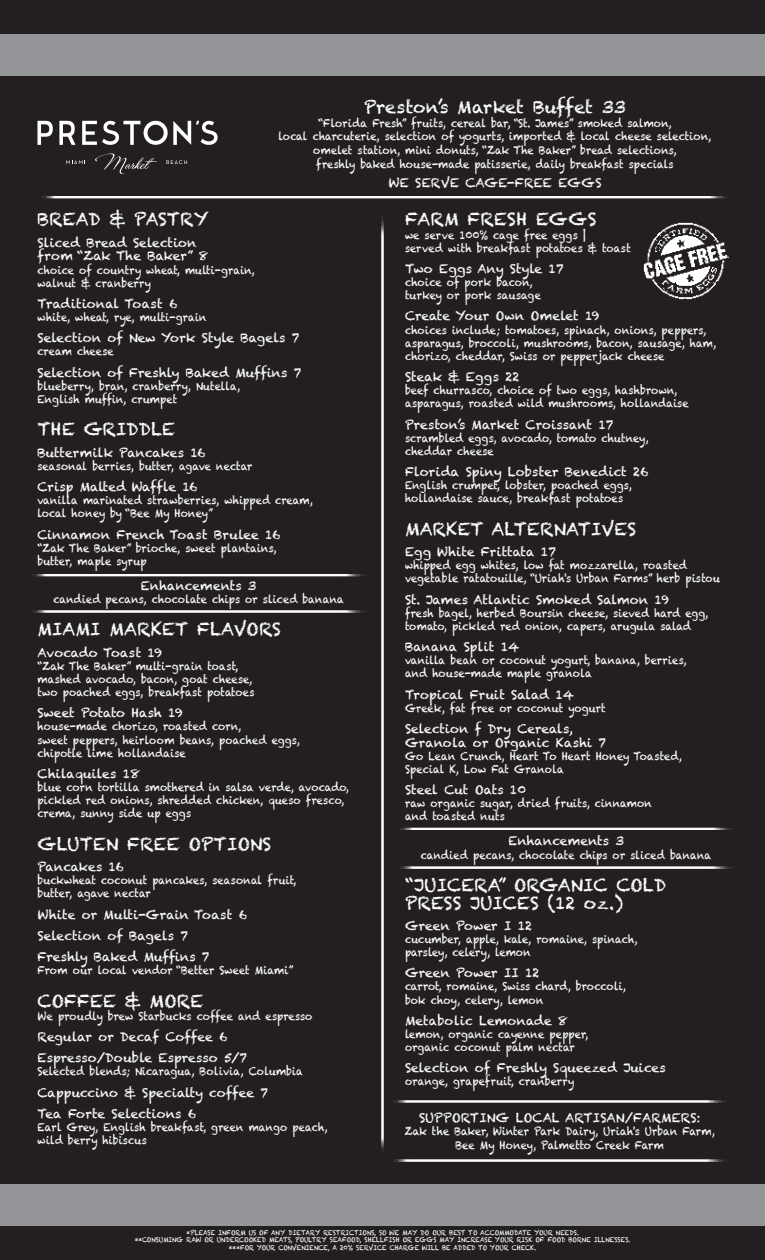
<style>
.page{position:relative;width:765px;height:1260px;background:#231f20}
.page>*{position:absolute;margin:0;border:0;box-sizing:border-box;transform-origin:0 0}
.t1{font:17.5px/17.5px "Chalkduster";color:#fff}
.t2{font:12.5px/21.2px "Chalkduster";color:#fff}
.t3{font:12.5px "Chalkduster";letter-spacing:-.03em;color:#fff}
.t4{font:11.25px/13.1px "Chalkduster";color:#fff;scale:.9 1}
.t5{font:6.88px/7.5px "Chalkduster";color:#fff;text-align:center;scale:.9 1}
</style>
<div class="page">
<hr style="left:38px;top:196px;width:694px;height:2px;background:#fff">
<img style="left:643px;top:222px;width:86px;height:78px">
<svg style="left:38px;top:121px;width:15px;height:24px"></svg>
<svg style="left:59px;top:121px;width:17px;height:24px"></svg>
<svg style="left:82px;top:121px;width:136px;height:24px"></svg>
<svg style="left:66px;top:160px;width:19px;height:4px"></svg>
<svg style="left:166px;top:160px;width:21px;height:4px"></svg>
<svg style="left:95px;top:154px;width:62px;height:20px"></svg>
<hr style="left:29px;top:574px;width:340px;height:2px;background:#fff">
<hr style="left:396px;top:828px;width:340px;height:2px;background:#fff">
<hr style="left:396px;top:866px;width:340px;height:3px;background:#fff">
<hr style="left:29px;top:610px;width:340px;height:3px;background:#fff">
<hr style="left:381px;top:212px;width:3px;height:943px;background:#fff">
<hr style="left:390px;top:1100px;width:340px;height:3px;background:#fff">
<hr style="left:390px;top:1159px;width:340px;height:3px;background:#fff">
<div style="left:0;top:34px;width:765px;height:42px;background:#939598"></div>
<div style="left:0;top:1184px;width:765px;height:42px;background:#939598"></div>
<h1 class="t1" style="left:364px;top:98px;width:263px">Preston’s Market Buffet 33</h1>
<p class="t4" style="left:279px;top:116px;width:482px;line-height:13.8px;text-align:center">“Florida Fresh” fruits, cereal bar, “St. James” smoked salmon,<br>local charcuterie, selection of yogurts, imported &amp; local cheese selection, omelet station, mini donuts, “Zak The Baker” bread selections,<br>freshly baked house-made patisserie, daily breakfast specials</p>
<p class="t2" style="left:388px;top:172px;width:215px">WE SERVE CAGE-FREE EGGS</p>
<h1 class="t1" style="left:38px;top:211px;width:173px">BREAD &amp; PASTRY</h1>
<p class="t2" style="left:38px;top:235px;width:173px;line-height:13.8px">Sliced Bread Selection from “Zak The Baker” 8</p>
<p class="t4" style="left:38px;top:263px;width:243px">choice of country wheat, multi-grain, walnut &amp; cranberry</p>
<p class="t2" style="left:38px;top:293px;width:141px">Traditional Toast 6</p>
<p class="t4" style="left:38px;top:311px;width:189px">white, wheat, rye, multi-grain</p>
<p class="t2" style="left:38px;top:327px;width:263px">Selection of New York Style Bagels 7</p>
<p class="t4" style="left:38px;top:345px;width:86px">cream cheese</p>
<p class="t2" style="left:38px;top:362px;width:265px">Selection of Freshly Baked Muffins 7</p>
<p class="t4" style="left:38px;top:379px;width:227px">blueberry, bran, cranberry, Nutella,<br>English muffin, crumpet</p>
<h1 class="t1" style="left:38px;top:421px;width:139px">THE GRIDDLE</h1>
<p class="t2" style="left:38px;top:442px;width:170px">Buttermilk Pancakes 16</p>
<p class="t4" style="left:38px;top:459px;width:240px">seasonal berries, butter, agave nectar</p>
<p class="t2" style="left:38px;top:476px;width:162px">Crisp Malted Waffle 16</p>
<p class="t4" style="left:38px;top:494px;width:308px">vanilla marinated strawberries, whipped cream, local honey by “Bee My Honey”</p>
<p class="t2" style="left:38px;top:524px;width:244px">Cinnamon French Toast Brulee 16</p>
<p class="t4" style="left:38px;top:541px;width:267px">“Zak The Baker” brioche, sweet plantains, butter, maple syrup</p>
<p class="t2" style="left:141px;top:575px;width:117px">Enhancements 3</p>
<p class="t4" style="left:53px;top:592px;width:324px">candied pecans, chocolate chips or sliced banana</p>
<h1 class="t1" style="left:38px;top:621px;width:245px">MIAMI MARKET FLAVORS</h1>
<p class="t2" style="left:38px;top:642px;width:126px">Avocado Toast 19</p>
<p class="t4" style="left:38px;top:659px;width:243px">“Zak The Baker” multi-grain toast, mashed avocado, bacon, goat cheese, two poached eggs, breakfast potatoes</p>
<p class="t2" style="left:38px;top:702px;width:147px">Sweet Potato Hash 19</p>
<p class="t4" style="left:38px;top:720px;width:293px">house-made chorizo, roasted corn,<br>sweet peppers, heirloom beans, poached eggs, chipotle lime hollandaise</p>
<p class="t2" style="left:38px;top:763px;width:104px">Chilaquiles 18</p>
<p class="t4" style="left:38px;top:781px;width:348px">blue corn tortilla smothered in salsa verde, avocado, pickled red onions, shredded chicken, queso fresco, crema, sunny side up eggs</p>
<h1 class="t1" style="left:38px;top:835px;width:235px">GLUTEN FREE OPTIONS</h1>
<p class="t3" style="left:38px;top:859px;width:88px">Pancakes 16</p>
<p class="t4" style="left:38px;top:874px;width:289px">buckwheat coconut pancakes, seasonal fruit, butter, agave nectar</p>
<p class="t2" style="left:38px;top:904px;width:211px">White or Multi-Grain Toast 6<br>Selection of Bagels 7<br>Freshly Baked Muffins 7</p>
<p class="t4" style="left:38px;top:964px;width:286px">From our local vendor “Better Sweet Miami”</p>
<h1 class="t1" style="left:38px;top:992px;width:167px">COFFEE &amp; MORE</h1>
<p class="t4" style="left:38px;top:1009px;width:307px">We proudly brew Starbucks coffee and espresso</p>
<p class="t2" style="left:38px;top:1026px;width:211px">Regular or Decaf Coffee 6<br>Espresso/Double Espresso 5/7</p>
<p class="t4" style="left:38px;top:1065px;width:297px">Selected blends; Nicaragua, Bolivia, Columbia</p>
<p class="t2" style="left:38px;top:1082px;width:232px">Cappuccino &amp; Specialty coffee 7<br>Tea Forte Selections 6</p>
<p class="t4" style="left:38px;top:1121px;width:324px">Earl Grey, English breakfast, green mango peach, wild berry hibiscus</p>
<h1 class="t1" style="left:405px;top:211px;width:193px">FARM FRESH EGGS</h1>
<p class="t4" style="left:405px;top:228px;width:253px">we serve 100% cage free eggs |<br>served with breakfast potatoes &amp; toast</p>
<p class="t2" style="left:405px;top:258px;width:160px">Two Eggs Any Style 17</p>
<p class="t4" style="left:405px;top:276px;width:153px">choice of pork bacon, turkey or pork sausage</p>
<p class="t2" style="left:405px;top:305px;width:196px">Create Your Own Omelet 19</p>
<p class="t4" style="left:405px;top:323px;width:347px">choices include; tomatoes, spinach, onions, peppers, asparagus, broccoli, mushrooms, bacon, sausage, ham, chorizo, cheddar, Swiss or pepperjack cheese</p>
<p class="t2" style="left:405px;top:366px;width:116px">Steak &amp; Eggs 22</p>
<p class="t4" style="left:405px;top:384px;width:317px">beef churrasco, choice of two eggs, hashbrown, asparagus, roasted wild mushrooms, hollandaise</p>
<p class="t2" style="left:405px;top:414px;width:210px">Preston’s Market Croissant 17</p>
<p class="t4" style="left:405px;top:431px;width:272px">scrambled eggs, avocado, tomato chutney, cheddar cheese</p>
<p class="t2" style="left:405px;top:461px;width:245px">Florida Spiny Lobster Benedict 26</p>
<p class="t4" style="left:405px;top:479px;width:254px">English crumpet, lobster, poached eggs, hollandaise sauce, breakfast potatoes</p>
<h1 class="t1" style="left:405px;top:520px;width:233px">MARKET ALTERNATIVES</h1>
<p class="t2" style="left:405px;top:541px;width:152px">Egg White Frittata 17</p>
<p class="t4" style="left:405px;top:559px;width:352px">whipped egg whites, low fat mozzarella, roasted vegetable ratatouille, “Uriah's Urban Farms” herb pistou</p>
<p class="t2" style="left:405px;top:589px;width:266px">St. James Atlantic Smoked Salmon 19</p>
<p class="t4" style="left:405px;top:606px;width:339px">fresh bagel, herbed Boursin cheese, sieved hard egg, tomato, pickled red onion, capers, arugula salad</p>
<p class="t2" style="left:405px;top:636px;width:116px">Banana Split 14</p>
<p class="t4" style="left:405px;top:654px;width:314px">vanilla bean or coconut yogurt, banana, berries, and house-made maple granola</p>
<p class="t2" style="left:405px;top:684px;width:171px">Tropical Fruit Salad 14</p>
<p class="t4" style="left:405px;top:701px;width:225px">Greek, fat free or coconut yogurt</p>
<p class="t2" style="left:405px;top:722px;width:202px;line-height:13.8px">Selection f Dry Cereals,<br>Granola or Organic Kashi 7</p>
<p class="t4" style="left:405px;top:749px;width:309px">Go Lean Crunch, Heart To Heart Honey Toasted,<br>Special K, Low Fat Granola</p>
<p class="t2" style="left:405px;top:779px;width:123px">Steel Cut Oats 10</p>
<p class="t4" style="left:405px;top:797px;width:276px">raw organic sugar, dried fruits, cinnamon and toasted nuts</p>
<p class="t2" style="left:508px;top:830px;width:117px">Enhancements 3</p>
<p class="t4" style="left:421px;top:848px;width:324px">candied pecans, chocolate chips or sliced banana</p>
<h1 class="t1" style="left:405px;top:876px;width:263px">“JUICERA” ORGANIC COLD<br>PRESS JUICES (12 oz.)</h1>
<p class="t2" style="left:405px;top:915px;width:129px">Green Power I 12</p>
<p class="t4" style="left:405px;top:932px;width:260px">cucumber, apple, kale, romaine, spinach, parsley, celery, lemon</p>
<p class="t2" style="left:405px;top:962px;width:136px">Green Power II 12</p>
<p class="t4" style="left:405px;top:980px;width:247px">carrot, romaine, Swiss chard, broccoli, bok choy, celery, lemon</p>
<p class="t2" style="left:405px;top:1010px;width:165px">Metabolic Lemonade 8</p>
<p class="t4" style="left:405px;top:1027px;width:205px">lemon, organic cayenne pepper, organic coconut palm nectar</p>
<p class="t2" style="left:405px;top:1057px;width:262px">Selection of Freshly Squeezed Juices</p>
<p class="t4" style="left:405px;top:1075px;width:190px">orange, grapefruit, cranberry</p>
<p class="t2" style="left:419px;top:1107px;width:283px">SUPPORTING LOCAL ARTISAN/FARMERS:</p>
<p class="t4" style="left:405px;top:1125px;width:346px;text-align:center">Zak the Baker, Winter Park Dairy, Uriah's Urban Farm,<br>Bee My Honey, Palmetto Creek Farm</p>
<p class="t5" style="left:135px;top:1229px;width:552px">*PLEASE INFORM US OF ANY DIETARY RESTRICTIONS, SO WE MAY DO OUR BEST TO ACCOMMODATE YOUR NEEDS.<br>**CONSUMING RAW OR UNDERCOOKED MEATS, POULTRY SEAFOOD, SHELLFISH OR EGGS MAY INCREASE YOUR RISK OF FOOD BORNE ILLNESSES. ***FOR YOUR CONVENIENCE, A 20% SERVICE CHARGE WILL BE ADDED TO YOUR CHECK.</p>
</div>
